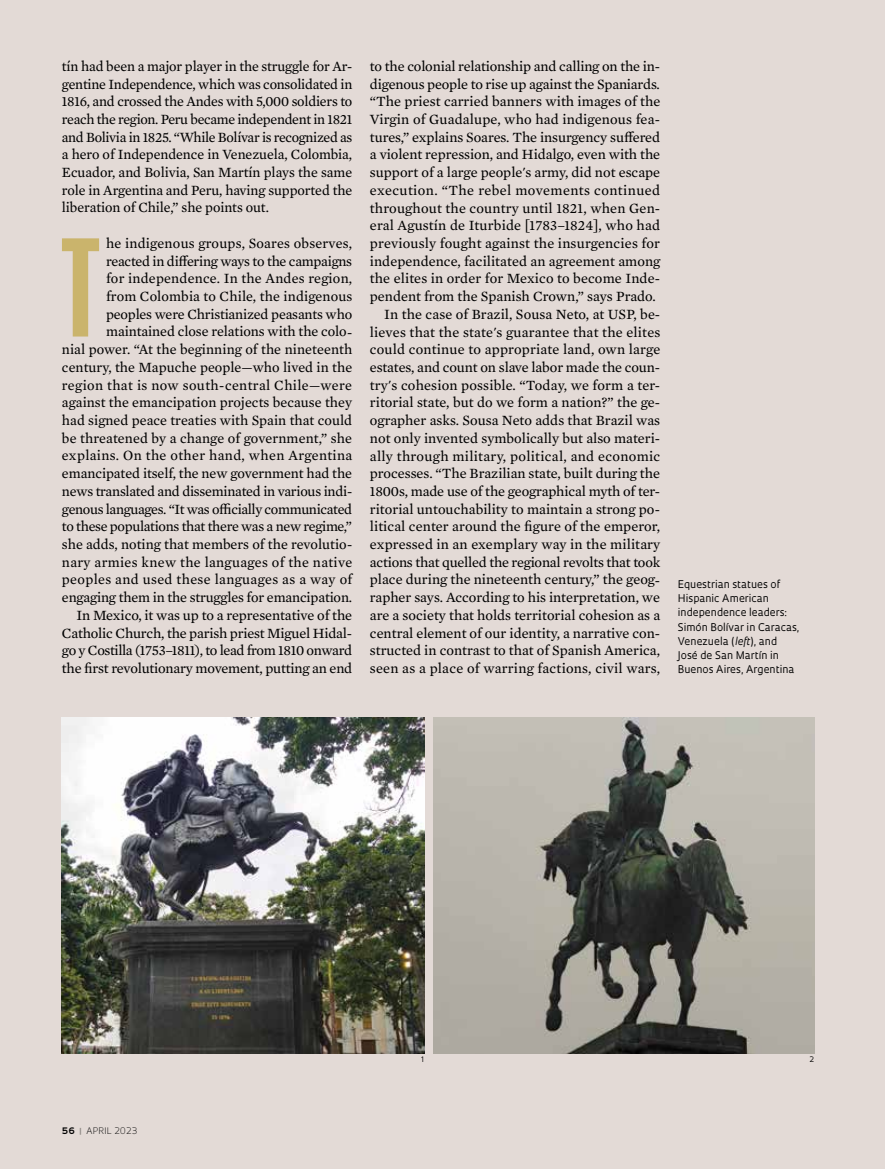
<style>
.page{position:relative;width:885px;height:1169px;background:#fff}
.page>*{position:absolute;margin:0;border:0;box-sizing:border-box;transform-origin:0 0}
.t1{font:125.4px "Swiss 924 BT Regular B";color:#cab46c}
.t2{font:14.4px/17.7px "Mercury Text G2";color:#000;text-align:justify}
.t3{font:14.4px "Mercury Text G2";letter-spacing:.02em;color:#000}
.t4{font:14.4px "Mercury Text G2";letter-spacing:.025em;color:#000}
.t5{font:10.35px/14.1px "Oculum";color:#000}
.t6{font:300 8.7px "Oculum";letter-spacing:.01em;color:#000}
.t7{font:7.35px "Oculum";color:#000}
.s1{font-style:italic}
.s2{font-weight:700}
.s3{font-weight:700;color:#9d9d9c}
</style>
<div class="page">
<div style="left:0;top:0;width:885px;height:1168px;background:#e3dad6"></div>
<img style="left:62px;top:717px;width:362px;height:336px">
<img style="left:434px;top:717px;width:380px;height:336px">
<p class="t2" style="left:62px;top:56px;width:292px">tín had been a major player in the struggle for Ar&shy;gentine Independence, which was consolidated in 1816, and crossed the Andes with 5,000 soldiers to reach the region. Peru became independent in 1821 and Bolivia in 1825. “While Bolívar is recognized as a hero of Independence in Venezuela, Colombia, Ecuador, and Bolivia, San Martín plays the same role in Argentina and Peru, having supported the liberation of Chile,” she points out.</p>
<h1 class="t1" style="left:61px;top:213px;width:40px">T</h1>
<p class="t2" style="left:62px;top:233px;width:292px;text-align:right">he indigenous groups, Soares observes, reacted in differing ways to the campaigns<br>for independence. In the Andes region,<br>from Colombia to Chile, the indigenous peoples were Christianized peasants who maintained close relations with the colo-<br>nial power. “At the beginning of the nineteenth century, the Mapuche people—who lived in the region that is now south-central Chile—were against the emancipation projects because they had signed peace treaties with Spain that could be threatened by a change of government,” she explains. On the other hand, when Argentina emancipated itself, the new government had the news translated and disseminated in various indi&shy;genous languages. “It was officially communicated to these populations that there was a new regime,” she adds, noting that members of the revolutio&shy;nary armies knew the languages of the native peoples and used these languages as a way of engaging them in the struggles for emancipation.<br>In Mexico, it was up to a representative of the Catholic Church, the parish priest Miguel Hidal&shy;go y Costilla (1753–1811), to lead from 1810 onward the first revolutionary movement, putting an end</p>
<p class="t2" style="left:370px;top:56px;width:292px">to the colonial relationship and calling on the in-</p>
<p class="t2" style="left:370px;top:74px;width:292px">digenous people to rise up against the Spaniards.</p>
<p class="t2" style="left:370px;top:92px;width:292px">“The priest carried banners with images of the</p>
<p class="t2" style="left:370px;top:110px;width:292px">Virgin of Guadalupe, who had indigenous fea-</p>
<p class="t2" style="left:370px;top:127px;width:292px">tures,” explains Soares. The insurgency suffered</p>
<p class="t2" style="left:370px;top:145px;width:292px">a violent repression, and Hidalgo, even with the</p>
<p class="t2" style="left:370px;top:163px;width:292px">support of a large people's army, did not escape</p>
<p class="t4" style="left:370px;top:180px;width:292px">execution. “The rebel movements continued</p>
<p class="t2" style="left:370px;top:198px;width:292px">throughout the country until 1821, when Gen-</p>
<p class="t2" style="left:370px;top:216px;width:292px">eral Agustín de Iturbide [1783–1824], who had</p>
<p class="t2" style="left:370px;top:233px;width:292px">previously fought against the insurgencies for</p>
<p class="t2" style="left:370px;top:251px;width:292px">independence, facilitated an agreement among</p>
<p class="t2" style="left:370px;top:269px;width:292px">the elites in order for Mexico to become Inde-</p>
<p class="t2" style="left:370px;top:287px;width:287px">pendent from the Spanish Crown,” says Prado.</p>
<p class="t2" style="left:384px;top:304px;width:277px">In the case of Brazil, Sousa Neto, at USP, be-</p>
<p class="t2" style="left:370px;top:322px;width:292px">lieves that the state's guarantee that the elites</p>
<p class="t2" style="left:370px;top:340px;width:292px">could continue to appropriate land, own large</p>
<p class="t2" style="left:370px;top:357px;width:292px">estates, and count on slave labor made the coun-</p>
<p class="t2" style="left:370px;top:375px;width:292px">try's cohesion possible. “Today, we form a ter-</p>
<p class="t2" style="left:370px;top:393px;width:292px">ritorial state, but do we form a nation?” the ge-</p>
<p class="t2" style="left:370px;top:411px;width:292px">ographer asks. Sousa Neto adds that Brazil was</p>
<p class="t2" style="left:370px;top:428px;width:292px">not only invented symbolically but also materi-</p>
<p class="t3" style="left:370px;top:445px;width:292px">ally through military, political, and economic</p>
<p class="t2" style="left:370px;top:464px;width:292px">processes. “The Brazilian state, built during the</p>
<p class="t2" style="left:370px;top:481px;width:292px">1800s, made use of the geographical myth of ter-</p>
<p class="t2" style="left:370px;top:499px;width:292px">ritorial untouchability to maintain a strong po-</p>
<p class="t2" style="left:370px;top:517px;width:292px">litical center around the figure of the emperor,</p>
<p class="t2" style="left:370px;top:534px;width:292px">expressed in an exemplary way in the military</p>
<p class="t2" style="left:370px;top:552px;width:292px">actions that quelled the regional revolts that took</p>
<p class="t2" style="left:370px;top:570px;width:292px">place during the nineteenth century,” the geog-</p>
<p class="t2" style="left:370px;top:588px;width:292px">rapher says. According to his interpretation, we</p>
<p class="t2" style="left:370px;top:605px;width:292px">are a society that holds territorial cohesion as a</p>
<p class="t2" style="left:370px;top:623px;width:292px">central element of our identity, a narrative con-</p>
<p class="t2" style="left:370px;top:641px;width:292px">structed in contrast to that of Spanish America,</p>
<p class="t2" style="left:370px;top:658px;width:292px">seen as a place of warring factions, civil wars,</p>
<p class="t5" style="left:678px;top:577px;width:123px">Equestrian statues of<br>Hispanic American independence leaders:<br>Simón Bolívar in Caracas,<br>Venezuela (<span class="s1">left</span>), and<br>José de San Martín in<br>Buenos Aires, Argentina</p>
<p class="t6" style="left:62px;top:1124px;width:77px"><span class="s2">56</span> <span class="s3">|</span> APRIL 2023</p>
<p class="t7" style="left:421px;top:1054px;width:5px">1</p>
<p class="t7" style="left:809px;top:1054px;width:6px">2</p>
</div>
